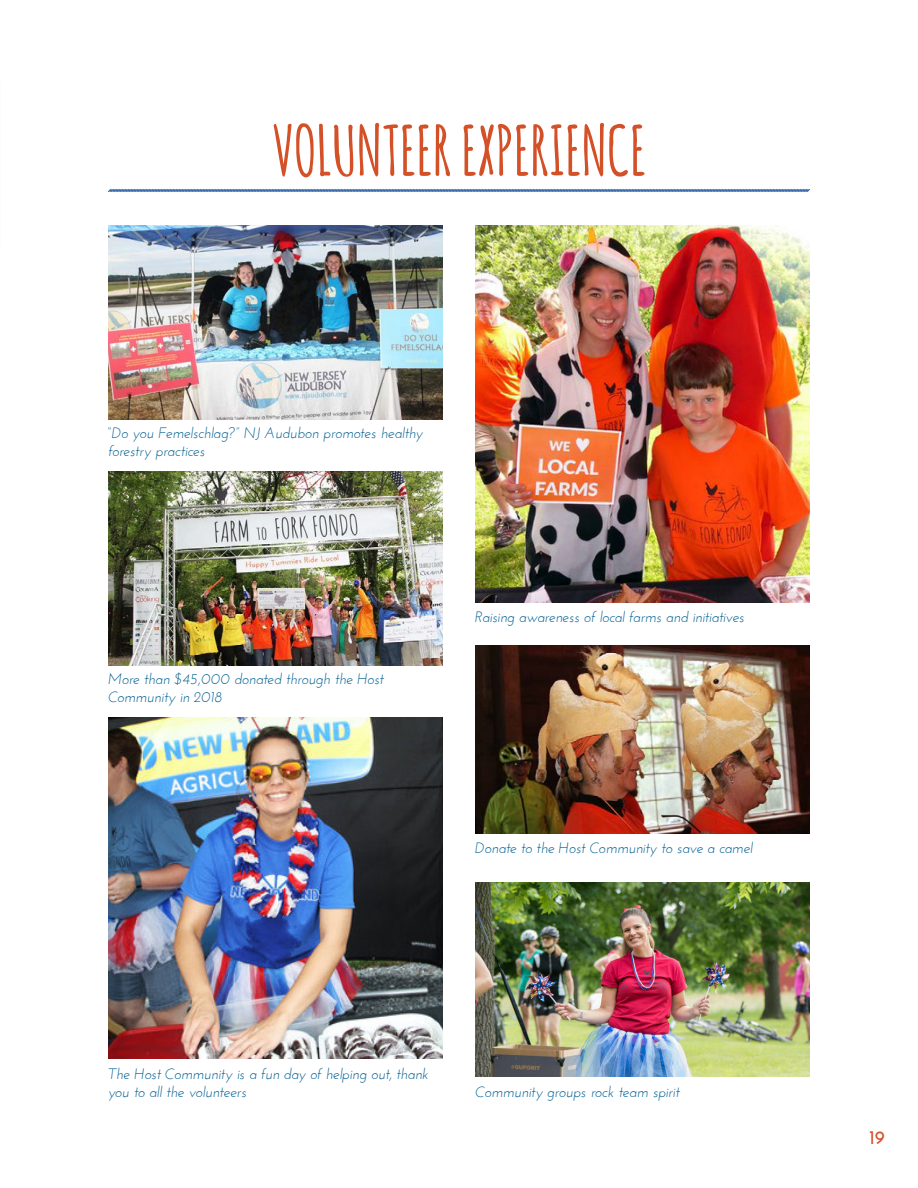
<style>
.page{position:relative;width:918px;height:1188px;background:#fff}
.page>*{position:absolute;margin:0;border:0;box-sizing:border-box;transform-origin:0 0}
.t1{font:700 67.5px "Amatic";letter-spacing:.02em;color:#d45027}
.t2{font:700 19.5px "Josefin Sans";color:#d45027}
.t3{font:italic 15px/18px "Josefin Sans";letter-spacing:-.025em;color:#005f92}
</style>
<div class="page">
<img style="left:108px;top:472px;width:335px;height:194px">
<img style="left:108px;top:225px;width:335px;height:195px">
<img style="left:475px;top:645px;width:335px;height:189px">
<img style="left:475px;top:882px;width:335px;height:195px">
<img style="left:475px;top:225px;width:335px;height:378px">
<img style="left:108px;top:717px;width:335px;height:341px">
<svg style="left:108px;top:189px;width:702px;height:3px;background:#5a84b9"></svg>
<p class="t1" style="left:273px;top:102px;width:374px">VOLUNTEER EXPERIENCE</p>
<p class="t3" style="left:108px;top:424px;width:316px">“Do you Femelschlag?” NJ Audubon promotes healthy forestry practices</p>
<p class="t3" style="left:108px;top:670px;width:277px">More than $45,000 donated through the Host<br>Community in 2018</p>
<p class="t3" style="left:475px;top:608px;width:271px">Raising awareness of local farms and initiatives</p>
<p class="t3" style="left:475px;top:839px;width:279px">Donate to the Host Community to save a camel</p>
<p class="t3" style="left:108px;top:1065px;width:322px">The Host Community is a fun day of helping out, thank you to all the volunteers</p>
<p class="t3" style="left:475px;top:1082px;width:206px">Community groups rock team spirit</p>
<p class="t2" style="left:869px;top:1126px;width:18px">19</p>
</div>
